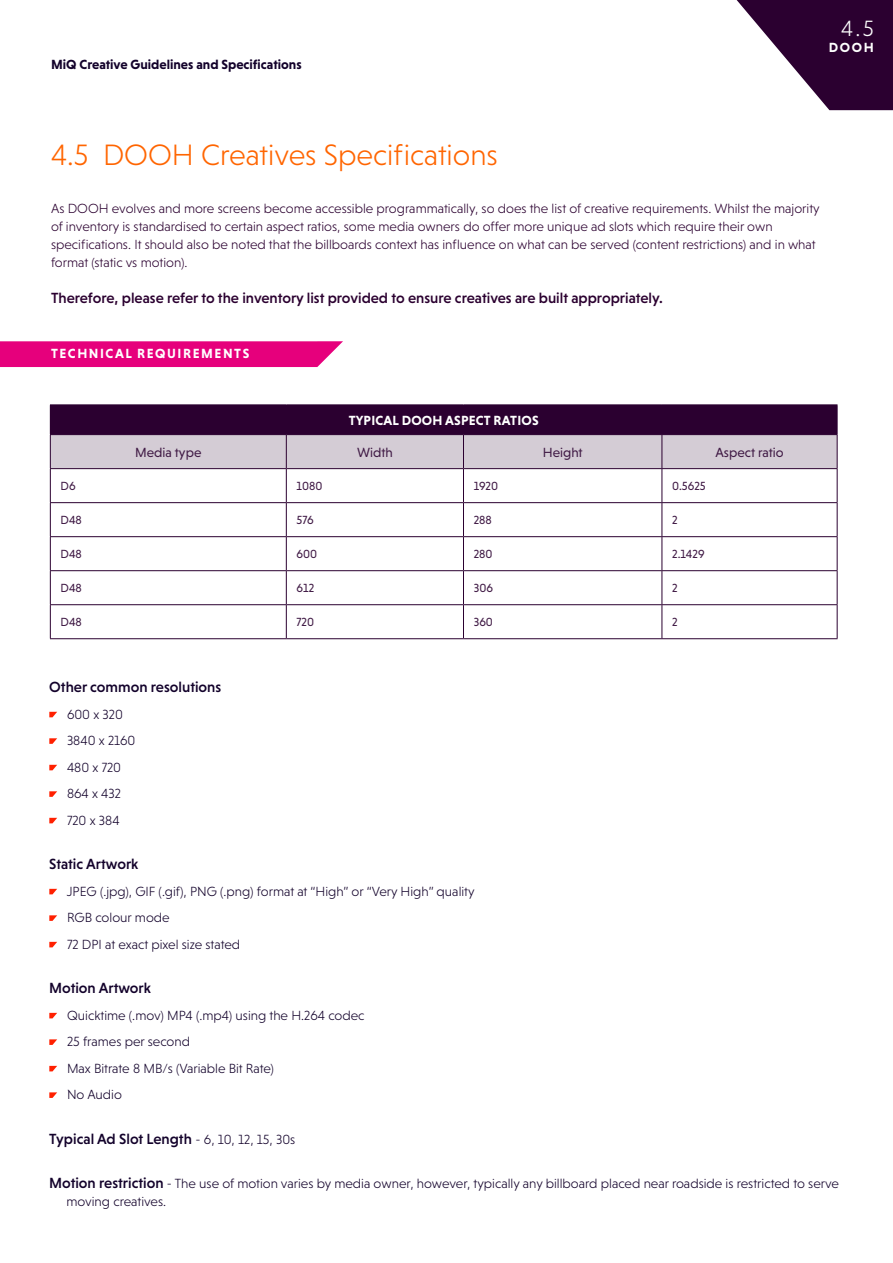
<style>
.page{position:relative;width:893px;height:1263px;background:#fff}
.page>*{position:absolute;margin:0;border:0;box-sizing:border-box;transform-origin:0 0}
.t1{font:300 30px "Niveau Grotesk";color:#ff6500}
.t2{font:300 22.5px "Niveau Grotesk";color:#fff}
.t3{font:500 15px "Niveau Grotesk";color:#2b0030}
.t4{font:500 15px "Niveau Grotesk";color:#13022b}
.t5{font:300 13.5px/26.5px "Niveau Grotesk";color:#13022b}
.t6{font:300 13.5px/18px "Niveau Grotesk";color:#2b0030}
.t7{font:700 13.5px "Niveau Grotesk";color:#13022b}
.t8{font:13.5px "Niveau Grotesk";color:#401a45}
.t9{font:700 13.5px "Niveau Grotesk";letter-spacing:.105em;color:#fff}
.t10{font:700 13.5px "Niveau Grotesk";letter-spacing:.015em;color:#fff}
.t11{font:12px "Niveau Grotesk";color:#401a45}
.s1{font-weight:300;font-size:13.5px}
.s2{font-weight:500;font-size:15px}
</style>
<div class="page">
<svg style="left:0;top:341px;width:343px;height:26px;background:#e70c82"></svg>
<svg style="left:51px;top:469px;width:786px;height:169px"></svg>
<hr style="left:50px;top:469px;width:1px;height:33px;background:#2b0030">
<hr style="left:286px;top:469px;width:1px;height:33px;background:#2b0030">
<hr style="left:463px;top:469px;width:1px;height:33px;background:#2b0030">
<hr style="left:662px;top:469px;width:1px;height:33px;background:#2b0030">
<hr style="left:837px;top:469px;width:1px;height:33px;background:#2b0030">
<hr style="left:50px;top:502px;width:236px;height:1px;background:#2b0030">
<hr style="left:50px;top:503px;width:1px;height:33px;background:#2b0030">
<hr style="left:286px;top:502px;width:177px;height:1px;background:#2b0030">
<hr style="left:286px;top:503px;width:1px;height:33px;background:#2b0030">
<hr style="left:463px;top:502px;width:199px;height:1px;background:#2b0030">
<hr style="left:463px;top:503px;width:1px;height:33px;background:#2b0030">
<hr style="left:662px;top:502px;width:175px;height:1px;background:#2b0030">
<hr style="left:662px;top:503px;width:1px;height:33px;background:#2b0030">
<hr style="left:837px;top:503px;width:1px;height:33px;background:#2b0030">
<hr style="left:50px;top:536px;width:236px;height:1px;background:#2b0030">
<hr style="left:50px;top:537px;width:1px;height:33px;background:#2b0030">
<hr style="left:286px;top:536px;width:177px;height:1px;background:#2b0030">
<hr style="left:286px;top:537px;width:1px;height:33px;background:#2b0030">
<hr style="left:463px;top:536px;width:199px;height:1px;background:#2b0030">
<hr style="left:463px;top:537px;width:1px;height:33px;background:#2b0030">
<hr style="left:662px;top:536px;width:175px;height:1px;background:#2b0030">
<hr style="left:662px;top:537px;width:1px;height:33px;background:#2b0030">
<hr style="left:837px;top:537px;width:1px;height:33px;background:#2b0030">
<hr style="left:50px;top:570px;width:236px;height:1px;background:#2b0030">
<hr style="left:50px;top:571px;width:1px;height:33px;background:#2b0030">
<hr style="left:286px;top:570px;width:177px;height:1px;background:#2b0030">
<hr style="left:286px;top:571px;width:1px;height:33px;background:#2b0030">
<hr style="left:463px;top:570px;width:199px;height:1px;background:#2b0030">
<hr style="left:463px;top:571px;width:1px;height:33px;background:#2b0030">
<hr style="left:662px;top:570px;width:175px;height:1px;background:#2b0030">
<hr style="left:662px;top:571px;width:1px;height:33px;background:#2b0030">
<hr style="left:837px;top:571px;width:1px;height:33px;background:#2b0030">
<hr style="left:50px;top:604px;width:236px;height:1px;background:#2b0030">
<hr style="left:50px;top:605px;width:1px;height:33px;background:#2b0030">
<hr style="left:286px;top:604px;width:177px;height:1px;background:#2b0030">
<hr style="left:286px;top:605px;width:1px;height:33px;background:#2b0030">
<hr style="left:463px;top:604px;width:199px;height:1px;background:#2b0030">
<hr style="left:463px;top:605px;width:1px;height:33px;background:#2b0030">
<hr style="left:662px;top:604px;width:175px;height:1px;background:#2b0030">
<hr style="left:662px;top:605px;width:1px;height:33px;background:#2b0030">
<hr style="left:837px;top:605px;width:1px;height:33px;background:#2b0030">
<hr style="left:50px;top:638px;width:236px;height:1px;background:#2b0030">
<hr style="left:286px;top:638px;width:177px;height:1px;background:#2b0030">
<hr style="left:463px;top:638px;width:199px;height:1px;background:#2b0030">
<hr style="left:662px;top:638px;width:175px;height:1px;background:#2b0030">
<hr style="left:50px;top:404px;width:236px;height:1px;background:#2b0030">
<svg style="left:50px;top:405px;width:788px;height:64px;background:#836b86"></svg>
<hr style="left:286px;top:404px;width:177px;height:1px;background:#2b0030">
<hr style="left:463px;top:404px;width:199px;height:1px;background:#2b0030">
<hr style="left:662px;top:404px;width:175px;height:1px;background:#2b0030">
<hr style="left:50px;top:434px;width:236px;height:1px;background:#2b0030">
<hr style="left:286px;top:434px;width:177px;height:1px;background:#2b0030">
<hr style="left:463px;top:434px;width:199px;height:1px;background:#2b0030">
<hr style="left:662px;top:434px;width:175px;height:1px;background:#2b0030">
<hr style="left:50px;top:468px;width:236px;height:1px;background:#2b0030">
<hr style="left:286px;top:468px;width:177px;height:1px;background:#2b0030">
<hr style="left:463px;top:468px;width:199px;height:1px;background:#2b0030">
<hr style="left:662px;top:468px;width:175px;height:1px;background:#2b0030">
<svg style="left:737px;top:0;width:156px;height:110px"></svg>
<svg style="left:49px;top:712px;width:8px;height:5px"></svg>
<svg style="left:49px;top:738px;width:8px;height:6px"></svg>
<svg style="left:49px;top:765px;width:8px;height:5px"></svg>
<svg style="left:49px;top:791px;width:8px;height:6px"></svg>
<svg style="left:49px;top:818px;width:8px;height:5px"></svg>
<svg style="left:49px;top:889px;width:8px;height:5px"></svg>
<svg style="left:49px;top:915px;width:8px;height:6px"></svg>
<svg style="left:49px;top:942px;width:8px;height:5px"></svg>
<svg style="left:49px;top:1013px;width:8px;height:5px"></svg>
<svg style="left:49px;top:1039px;width:8px;height:6px"></svg>
<svg style="left:49px;top:1066px;width:8px;height:5px"></svg>
<svg style="left:49px;top:1092px;width:8px;height:6px"></svg>
<p class="t7" style="left:51px;top:57px;width:252px">MiQ Creative Guidelines and Specifications</p>
<h2 class="t2" style="left:841px;top:16px;width:34px">4.5</h2>
<p class="t9" style="left:829px;top:40px;width:46px">DOOH</p>
<h1 class="t1" style="left:51px;top:138px;width:448px">4.5 DOOH Creatives Specifications</h1>
<p class="t6" style="left:51px;top:199px;width:770px">As DOOH evolves and more screens become accessible programmatically, so does the list of creative requirements. Whilst the majority of inventory is standardised to certain aspect ratios, some media owners do offer more unique ad slots which require their own specifications. It should also be noted that the billboards context has influence on what can be served (content restrictions) and in what format (static vs motion).</p>
<p class="t3" style="left:51px;top:289px;width:613px">Therefore, please refer to the inventory list provided to ensure creatives are built appropriately.</p>
<p class="t9" style="left:51px;top:346px;width:200px">TECHNICAL REQUIREMENTS</p>
<p class="t10" style="left:349px;top:412px;width:191px">TYPICAL DOOH ASPECT RATIOS</p>
<p class="t8" style="left:135px;top:444px;width:68px">Media type</p>
<p class="t8" style="left:357px;top:444px;width:37px">Width</p>
<p class="t8" style="left:543px;top:444px;width:41px">Height</p>
<p class="t8" style="left:715px;top:444px;width:70px">Aspect ratio</p>
<p class="t11" style="left:61px;top:479px;width:17px">D6</p>
<p class="t11" style="left:297px;top:479px;width:27px">1080</p>
<p class="t11" style="left:474px;top:479px;width:26px">1920</p>
<p class="t11" style="left:672px;top:479px;width:35px">0.5625</p>
<p class="t11" style="left:61px;top:513px;width:23px">D48</p>
<p class="t11" style="left:297px;top:513px;width:19px">576</p>
<p class="t11" style="left:474px;top:513px;width:20px">288</p>
<p class="t11" style="left:672px;top:513px;width:7px">2</p>
<p class="t11" style="left:61px;top:547px;width:23px">D48</p>
<p class="t11" style="left:297px;top:547px;width:22px">600</p>
<p class="t11" style="left:474px;top:547px;width:20px">280</p>
<p class="t11" style="left:672px;top:547px;width:34px">2.1429</p>
<p class="t11" style="left:61px;top:581px;width:23px">D48</p>
<p class="t11" style="left:297px;top:581px;width:19px">612</p>
<p class="t11" style="left:474px;top:581px;width:21px">306</p>
<p class="t11" style="left:672px;top:581px;width:7px">2</p>
<p class="t11" style="left:61px;top:615px;width:23px">D48</p>
<p class="t11" style="left:297px;top:615px;width:19px">720</p>
<p class="t11" style="left:474px;top:615px;width:21px">360</p>
<p class="t11" style="left:672px;top:615px;width:7px">2</p>
<p class="t4" style="left:49px;top:678px;width:173px">Other common resolutions</p>
<p class="t5" style="left:67px;top:701px;width:70px">600 x 320<br>3840 x 2160<br>480 x 720<br>864 x 432<br>720 x 384</p>
<p class="t4" style="left:49px;top:855px;width:91px">Static Artwork</p>
<p class="t5" style="left:67px;top:878px;width:409px">JPEG (.jpg), GIF (.gif), PNG (.png) format at “High” or “Very High” quality<br>RGB colour mode<br>72 DPI at exact pixel size stated</p>
<p class="t4" style="left:49px;top:979px;width:103px">Motion Artwork</p>
<p class="t5" style="left:67px;top:1002px;width:299px">Quicktime (.mov) MP4 (.mp4) using the H.264 codec<br>25 frames per second<br>Max Bitrate 8 MB/s (Variable Bit Rate)<br>No Audio</p>
<p class="t4" style="left:49px;top:1130px;width:248px">Typical Ad Slot Length <span class="s1">- 6, 10, 12, 15, 30s</span></p>
<p class="t5" style="left:66px;top:1174px;width:774px;line-height:18px;text-indent:-17px"><span class="s2">Motion restriction</span> - The use of motion varies by media owner, however, typically any billboard placed near roadside is restricted to serve moving creatives.</p>
</div>
